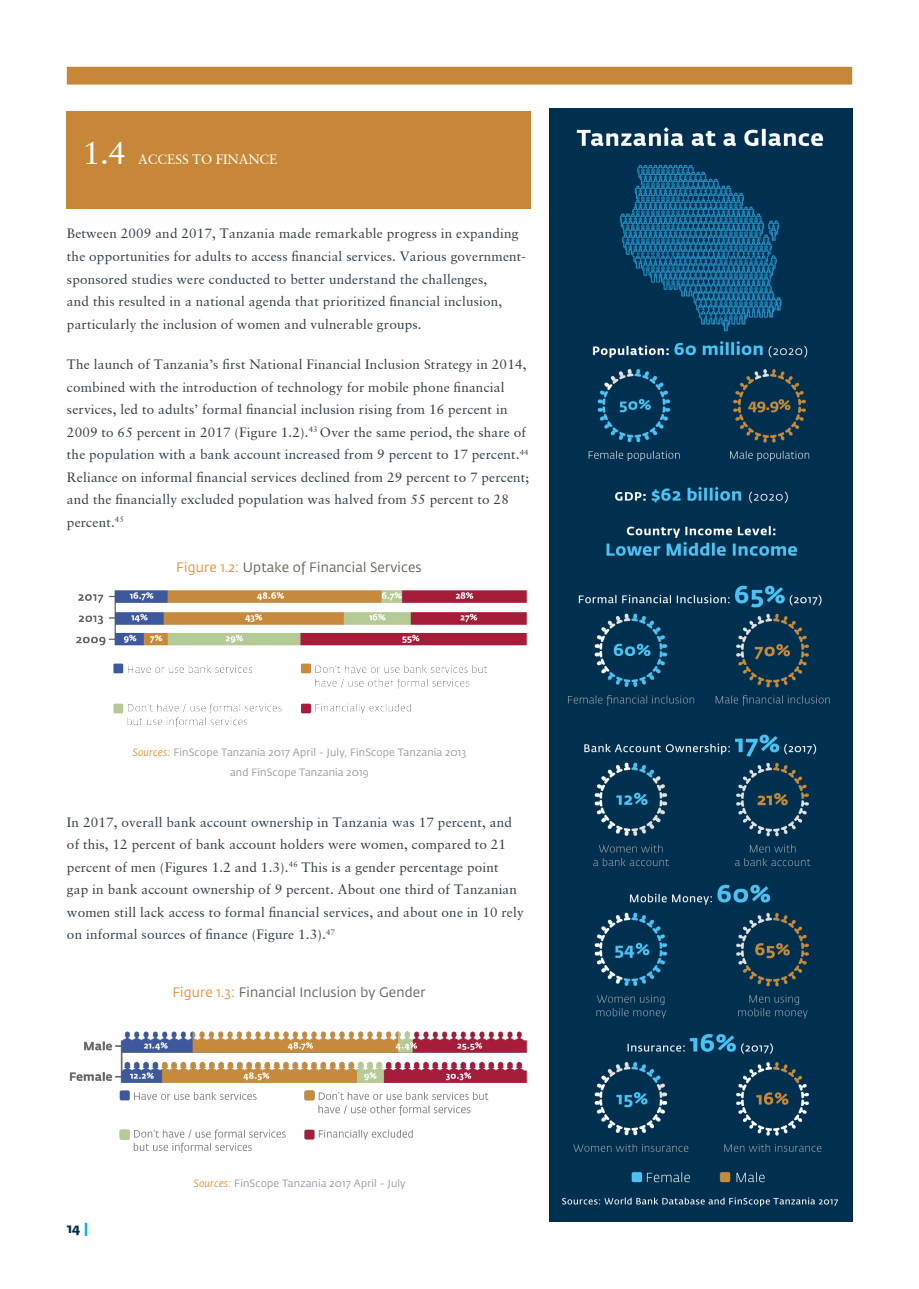
<style>
.page{position:relative;width:919px;height:1289px;background:#fff}
.page>*{position:absolute;margin:0;border:0;box-sizing:border-box;transform-origin:0 0}
.Body{font:31.5px "Sabon";color:#fff}
.Body-2{font:13.5px/22.5px "Sabon";letter-spacing:.015em;color:#313e48}
.Body-3{font:13.5px "Fedra Sans Std";letter-spacing:.015em;color:#626257}
.Body-4{font:13.5px "Sabon";letter-spacing:-.005em;color:#fff}
.t1{font:700 13.5px "Fedra Sans Std";color:#002e54}
.Body-5{font:10.5px/19.5px "Fedra Sans Std";letter-spacing:.015em;color:#9998a4;text-align:center}
.s1{color:#ea9033}
.s2{font-style:italic;color:#ea9033}
.s3{color:#00aeef}
</style>
<div class="page">
<div style="left:67px;top:67px;width:785px;height:18px;background:#c68838"></div>
<img style="left:549px;top:108px;width:303px;height:1113px">
<img style="left:76px;top:590px;width:451px;height:138px">
<img style="left:70px;top:1031px;width:457px;height:122px">
<div style="left:67px;top:111px;width:464px;height:98px;background:#c68838"></div>
<p class="Body" style="left:83px;top:134px;width:45px">1.4</p>
<p class="Body-4" style="left:138px;top:151px;width:141px">ACCESS TO FINANCE</p>
<p class="Body-2" style="left:67px;top:222px;width:460px">Between 2009 and 2017, Tanzania made remarkable progress in expanding the opportunities for adults to access financial services. Various government&shy;sponsored studies were conducted to better understand the challenges,<br>and this resulted in a national agenda that prioritized financial inclusion, particularly the inclusion of women and vulnerable groups.</p>
<p class="Body-2" style="left:67px;top:353px;width:464px">The launch of Tanzania’s first National Financial Inclusion Strategy in 2014, combined with the introduction of technology for mobile phone financial services, led to adults’ formal financial inclusion rising from 16 percent in 2009 to 65 percent in 2017 (Figure 1.2).<sup>43</sup> Over the same period, the share of the population with a bank account increased from 9 percent to 17 percent.<sup>44<br></sup>Reliance on informal financial services declined from 29 percent to 7 percent; and the financially excluded population was halved from 55 percent to 28 percent.<sup>45</sup></p>
<p class="Body-3" style="left:176px;top:559px;width:247px"><span class="s1">Figure 1.2:</span> Uptake of Financial Services</p>
<p class="Body-5" style="left:132px;top:743px;width:335px"><span class="s2">Sources:</span> FinScope Tanzania 2017 April - July, FinScope Tanzania 2013 and FinScope Tanzania 2019</p>
<p class="Body-2" style="left:67px;top:810px;width:458px">In 2017, overall bank account ownership in Tanzania was 17 percent, and of this, 12 percent of bank account holders were women, compared to 21 percent of men (Figures 1.2 and 1.3).<sup>46</sup> This is a gender percentage point<br>gap in bank account ownership of 9 percent. About one third of Tanzanian women still lack access to formal financial services, and about one in 10 rely on informal sources of finance (Figure 1.3).<sup>47</sup></p>
<p class="Body-3" style="left:172px;top:984px;width:255px"><span class="s1">Figure 1.3:</span> Financial Inclusion by Gender</p>
<p class="t1" style="left:67px;top:1219px;width:23px">14 <span class="s3">|</span></p>
<p class="Body-5" style="left:193px;top:1173px;width:214px"><span class="s2">Sources:</span> FinScope Tanzania 2017 April - July</p>
</div>
